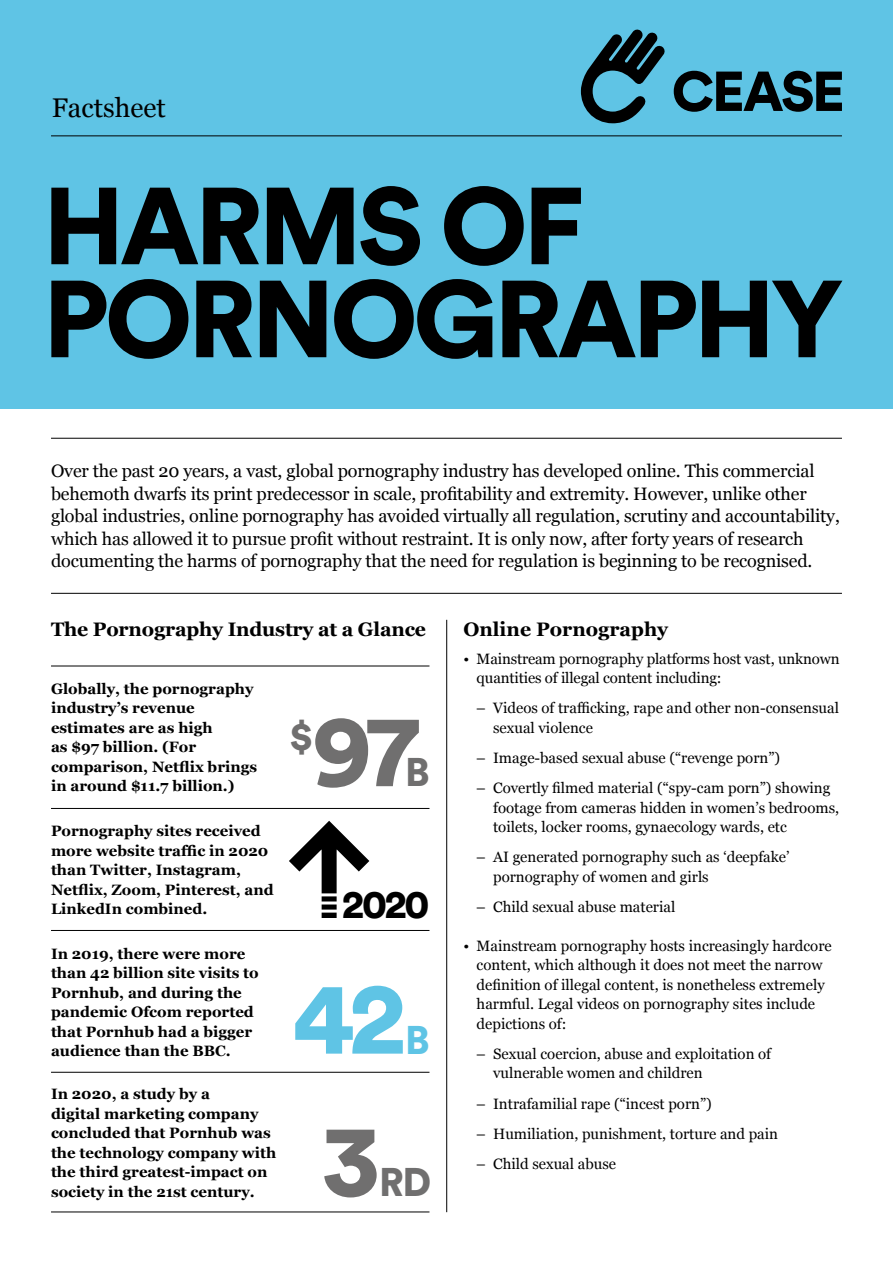
<style>
.page{position:relative;width:893px;height:1263px;background:#fff}
.page>*{position:absolute;margin:0;border:0;box-sizing:border-box;transform-origin:0 0}
.t1{font:900 108px/93px "Circular Std";letter-spacing:-.04em;color:#000}
.t2{font:900 102.3px "Circular Std";color:#706f6f}
.t3{font:900 102.3px "Circular Std";color:#5fc4e5}
.t4{font:900 39.6px "Circular Std";color:#706f6f}
.t5{font:900 39.6px "Circular Std";color:#000}
.t6{font:900 39.6px "Circular Std";color:#5fc4e5}
.t7{font:27px "Georgia";color:#000}
.t8{font:700 19.5px "Georgia";letter-spacing:-.01em;color:#000}
.t9{font:18px/22.5px "Georgia";letter-spacing:-.01em;color:#000}
.t10{font:15px/19.5px "Georgia";color:#000}
.t11{font:700 15px/19.5px "Georgia";color:#000}
</style>
<div class="page">
<div style="left:0;top:0;width:893px;height:408px;background:#5fc4e5"></div>
<svg style="left:581px;top:30px;width:84px;height:93px"></svg>
<svg style="left:674px;top:71px;width:168px;height:41px"></svg>
<hr style="left:51px;top:136px;width:791px;height:1px;background:#000">
<hr style="left:51px;top:438px;width:791px;height:1px;background:#000">
<hr style="left:51px;top:593px;width:791px;height:1px;background:#000">
<hr style="left:51px;top:666px;width:378px;height:1px;background:#000">
<hr style="left:51px;top:808px;width:378px;height:1px;background:#000">
<hr style="left:51px;top:930px;width:378px;height:1px;background:#000">
<hr style="left:51px;top:1072px;width:378px;height:1px;background:#000">
<hr style="left:51px;top:1212px;width:378px;height:1px;background:#000">
<svg style="left:289px;top:820px;width:81px;height:98px"></svg>
<hr style="left:318px;top:909px;width:22px;height:3px;background:#fff">
<hr style="left:318px;top:901px;width:22px;height:3px;background:#fff">
<hr style="left:318px;top:893px;width:22px;height:3px;background:#fff">
<hr style="left:446px;top:620px;width:1px;height:592px;background:#000">
<h3 class="t7" style="left:52px;top:88px;width:116px">Factsheet</h3>
<h1 class="t1" style="left:43px;top:177px;width:802px">HARMS OF<br>PORNOGRAPHY</h1>
<p class="t9" style="left:51px;top:459px;width:790px">Over the past 20 years, a vast, global pornography industry has developed online. This commercial behemoth dwarfs its print predecessor in scale, profitability and extremity. However, unlike other global industries, online pornography has avoided virtually all regulation, scrutiny and accountability, which has allowed it to pursue profit without restraint. It is only now, after forty years of research documenting the harms of pornography that the need for regulation is beginning to be recognised.</p>
<h3 class="t8" style="left:51px;top:614px;width:376px">The Pornography Industry at a Glance</h3>
<p class="t11" style="left:51px;top:678px;width:208px">Globally, the pornography industry’s revenue estimates are as high<br>as $97 billion. (For comparison, Netflix brings in around $11.7 billion.)</p>
<p class="t11" style="left:51px;top:821px;width:224px">Pornography sites received more website traffic in 2020 than Twitter, Instagram,<br>Netflix, Zoom, Pinterest, and<br>LinkedIn combined.</p>
<p class="t11" style="left:51px;top:943px;width:209px">In 2019, there were more than 42 billion site visits to<br>Pornhub, and during the pandemic Ofcom reported that Pornhub had a bigger audience than the BBC.</p>
<p class="t11" style="left:51px;top:1083px;width:227px">In 2020, a study by a<br>digital marketing company concluded that Pornhub was the technology company with the third greatest-impact on society in the 21st century.</p>
<h2 class="t2" style="left:312px;top:682px;width:109px">97</h2>
<h3 class="t4" style="left:290px;top:709px;width:25px">$</h3>
<h3 class="t4" style="left:405px;top:746px;width:26px">B</h3>
<h3 class="t5" style="left:342px;top:877px;width:89px">2020</h3>
<h2 class="t3" style="left:292px;top:949px;width:115px">42</h2>
<h3 class="t6" style="left:405px;top:1013px;width:26px">B</h3>
<h2 class="t2" style="left:323px;top:1092px;width:57px">3</h2>
<h3 class="t4" style="left:379px;top:1156px;width:54px">RD</h3>
<h3 class="t8" style="left:463px;top:614px;width:206px">Online Pornography</h3>
<p class="t10" style="left:477px;top:648px;width:364px;text-indent:-13px">• Mainstream pornography platforms host vast, unknown quantities of illegal content including:</p>
<p class="t10" style="left:493px;top:698px;width:347px;text-indent:-17px">– Videos of trafficking, rape and other non-consensual sexual violence</p>
<p class="t10" style="left:476px;top:747px;width:305px">– Image-based sexual abuse (“revenge porn”)</p>
<p class="t10" style="left:493px;top:777px;width:348px;text-indent:-17px">– Covertly filmed material (“spy-cam porn”) showing footage from cameras hidden in women’s bedrooms, toilets, locker rooms, gynaecology wards, etc</p>
<p class="t10" style="left:493px;top:847px;width:298px;text-indent:-17px">– AI generated pornography such as ‘deepfake’ pornography of women and girls</p>
<p class="t10" style="left:476px;top:896px;width:201px">– Child sexual abuse material</p>
<p class="t10" style="left:477px;top:935px;width:357px;text-indent:-13px">• Mainstream pornography hosts increasingly hardcore content, which although it does not meet the narrow definition of illegal content, is nonetheless extremely harmful. Legal videos on pornography sites include depictions of:</p>
<p class="t10" style="left:493px;top:1043px;width:279px;text-indent:-17px">– Sexual coercion, abuse and exploitation of vulnerable women and children</p>
<p class="t10" style="left:476px;top:1093px;width:237px">– Intrafamilial rape (“incest porn”)</p>
<p class="t10" style="left:476px;top:1123px;width:303px">– Humiliation, punishment, torture and pain</p>
<p class="t10" style="left:476px;top:1153px;width:141px">– Child sexual abuse</p>
</div>
